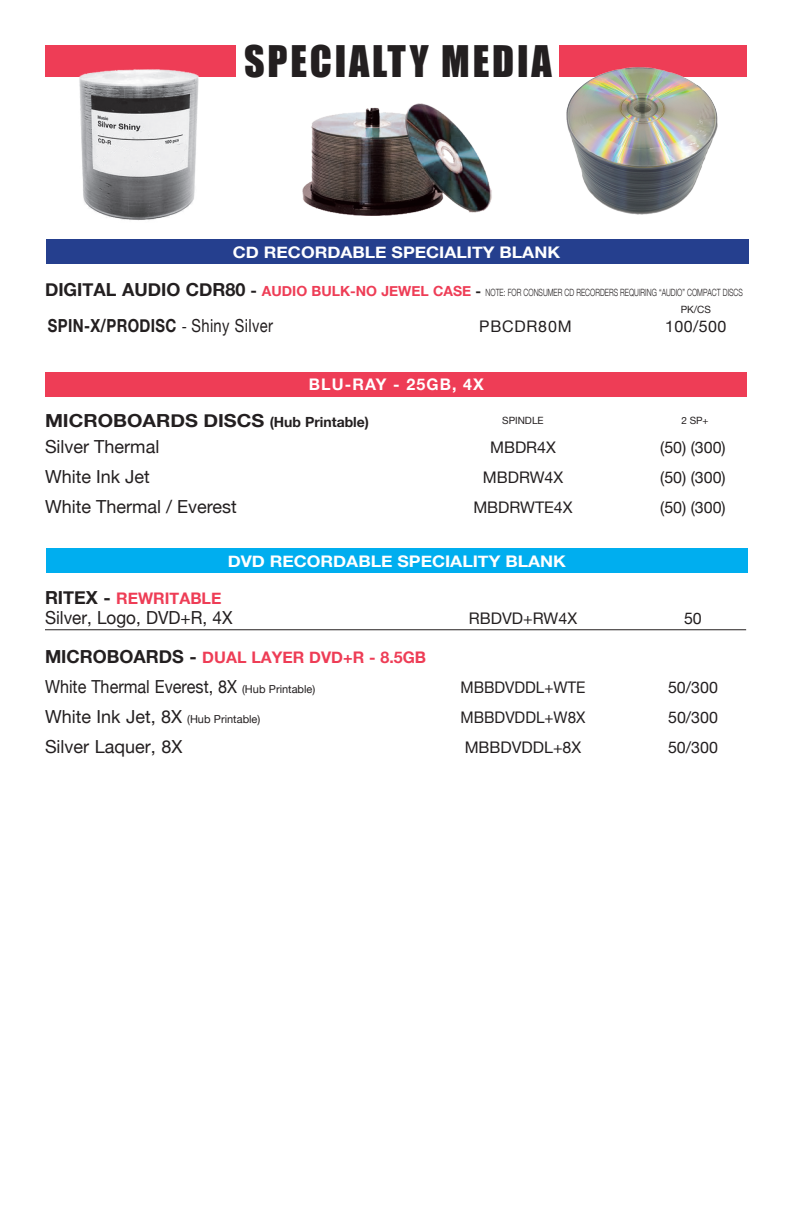
<style>
.page{position:relative;width:792px;height:1224px;background:#fff}
.page>*{position:absolute;margin:0;border:0;box-sizing:border-box;transform-origin:0 0}
.t1{font:40px "Impact";letter-spacing:.07em;color:#231f20}
.t2{font:18px "Helvetica Neue";color:#231f20}
.t3{font:18px "Helvetica Neue";color:#231f20;scale:.9 1}
.t4{font:700 18px "Helvetica Neue";color:#231f20;scale:1.1 1}
.t5{font:700 18px "Helvetica Neue";letter-spacing:.025em;color:#231f20;scale:.82 1}
.t6{font:18px "Helvetica Neue";color:#231f20;scale:.95 1}
.t7{font:16px "Helvetica Neue";color:#231f20}
.t8{font:700 16px "Helvetica Neue";color:#fff;scale:1.1 1}
.t9{font:700 16px "Helvetica Neue";color:#ee3d56}
.t10{font:16px "Helvetica Neue";color:#231f20;scale:.95 1}
.t11{font:700 16px "Helvetica Neue";letter-spacing:.07em;color:#fff}
.t12{font:16px "Helvetica Neue";letter-spacing:.05em;color:#231f20}
.t13{font:300 10px "Helvetica Neue";color:#231f20;scale:.7 1}
.t14{font:10px "Helvetica Neue";color:#231f20}
.s1{font-weight:700;font-size:18px}
.s2{font-weight:700;font-size:16px}
.s3{font-weight:700;font-size:14px;color:#ee3d56}
.s4{font-weight:700;font-size:14px}
.s5{font-weight:400;font-size:16px}
.s6{font-weight:400}
.s7{font-size:14px}
.s8{font-size:18px;color:#231f20}
.s9{font-size:11px}
</style>
<div class="page">
<div style="left:45px;top:45px;width:702px;height:31px;background:#ee3d56"></div>
<div style="left:237px;top:45px;width:322px;height:41px;background:#fff"></div>
<div style="left:46px;top:239px;width:702px;height:25px;background:#253f8e"></div>
<div style="left:45px;top:372px;width:702px;height:25px;background:#ee3d56"></div>
<div style="left:46px;top:548px;width:702px;height:25px;background:#00aeef"></div>
<img style="left:302px;top:104px;width:190px;height:111px">
<hr style="left:45px;top:629px;width:701px;height:1px;background:#231f20">
<img style="left:73px;top:69px;width:132px;height:152px">
<img style="left:567px;top:68px;width:151px;height:146px">
<p class="t1" style="left:244px;top:30px;width:309px">SPECIALTY MEDIA</p>
<p class="t8" style="left:233px;top:243px;width:299px">CD RECORDABLE SPECIALITY BLANK</p>
<p class="t13" style="left:45px;top:286px;width:999px"><span class="s1">DIGITAL AUDIO CDR80</span> <span class="s2">-</span> <span class="s3">AUDIO BULK-NO JEWEL CASE</span> <span class="s4">-</span> NOTE: FOR CONSUMER CD RECORDERS REQUIRING “AUDIO” COMPACT DISCS</p>
<p class="t14" style="left:681px;top:303px;width:32px">PK/CS</p>
<p class="t5" style="left:48px;top:314px;width:276px">SPIN-X/PRODISC <span class="s5">-</span> <span class="s6">Shiny Silver</span></p>
<p class="t12" style="left:479px;top:317px;width:94px">PBCDR80M</p>
<p class="t7" style="left:665px;top:317px;width:63px">100/500</p>
<p class="t11" style="left:309px;top:374px;width:177px">BLU-RAY - 25GB, 4X</p>
<p class="t4" style="left:45px;top:409px;width:296px">MICROBOARDS DISCS <span class="s7">(Hub Printable)</span></p>
<p class="t2" style="left:45px;top:436px;width:116px">Silver Thermal</p>
<p class="t7" style="left:490px;top:438px;width:67px">MBDR4X</p>
<p class="t7" style="left:660px;top:438px;width:67px">(50) (300)</p>
<p class="t2" style="left:45px;top:466px;width:106px">White Ink Jet</p>
<p class="t7" style="left:483px;top:468px;width:82px">MBDRW4X</p>
<p class="t7" style="left:660px;top:468px;width:67px">(50) (300)</p>
<p class="t2" style="left:45px;top:496px;width:193px">White Thermal / Everest</p>
<p class="t7" style="left:473px;top:498px;width:101px">MBDRWTE4X</p>
<p class="t7" style="left:660px;top:498px;width:67px">(50) (300)</p>
<p class="t14" style="left:502px;top:414px;width:43px">SPINDLE</p>
<p class="t14" style="left:681px;top:414px;width:29px">2 SP+</p>
<p class="t8" style="left:228px;top:552px;width:309px">DVD RECORDABLE SPECIALITY BLANK</p>
<p class="t9" style="left:45px;top:588px;width:178px"><span class="s8">RITEX -</span> REWRITABLE</p>
<p class="t6" style="left:45px;top:607px;width:199px">Silver, Logo, DVD+R, 4X</p>
<p class="t7" style="left:469px;top:609px;width:110px">RBDVD+RW4X</p>
<p class="t7" style="left:684px;top:609px;width:19px">50</p>
<p class="t9" style="left:45px;top:648px;width:383px"><span class="s8">MICROBOARDS -</span> DUAL LAYER DVD+R - 8.5GB</p>
<p class="t3" style="left:45px;top:676px;width:302px">White Thermal Everest, 8X <span class="s9">(Hub Printable)</span></p>
<p class="t10" style="left:460px;top:678px;width:133px">MBBDVDDL+WTE</p>
<p class="t7" style="left:668px;top:678px;width:51px">50/300</p>
<p class="t2" style="left:45px;top:706px;width:217px">White Ink Jet, 8X <span class="s9">(Hub Printable)</span></p>
<p class="t10" style="left:461px;top:708px;width:133px">MBBDVDDL+W8X</p>
<p class="t7" style="left:668px;top:708px;width:51px">50/300</p>
<p class="t2" style="left:45px;top:736px;width:139px">Silver Laquer, 8X</p>
<p class="t7" style="left:465px;top:738px;width:118px">MBBDVDDL+8X</p>
<p class="t7" style="left:668px;top:738px;width:51px">50/300</p>
</div>
